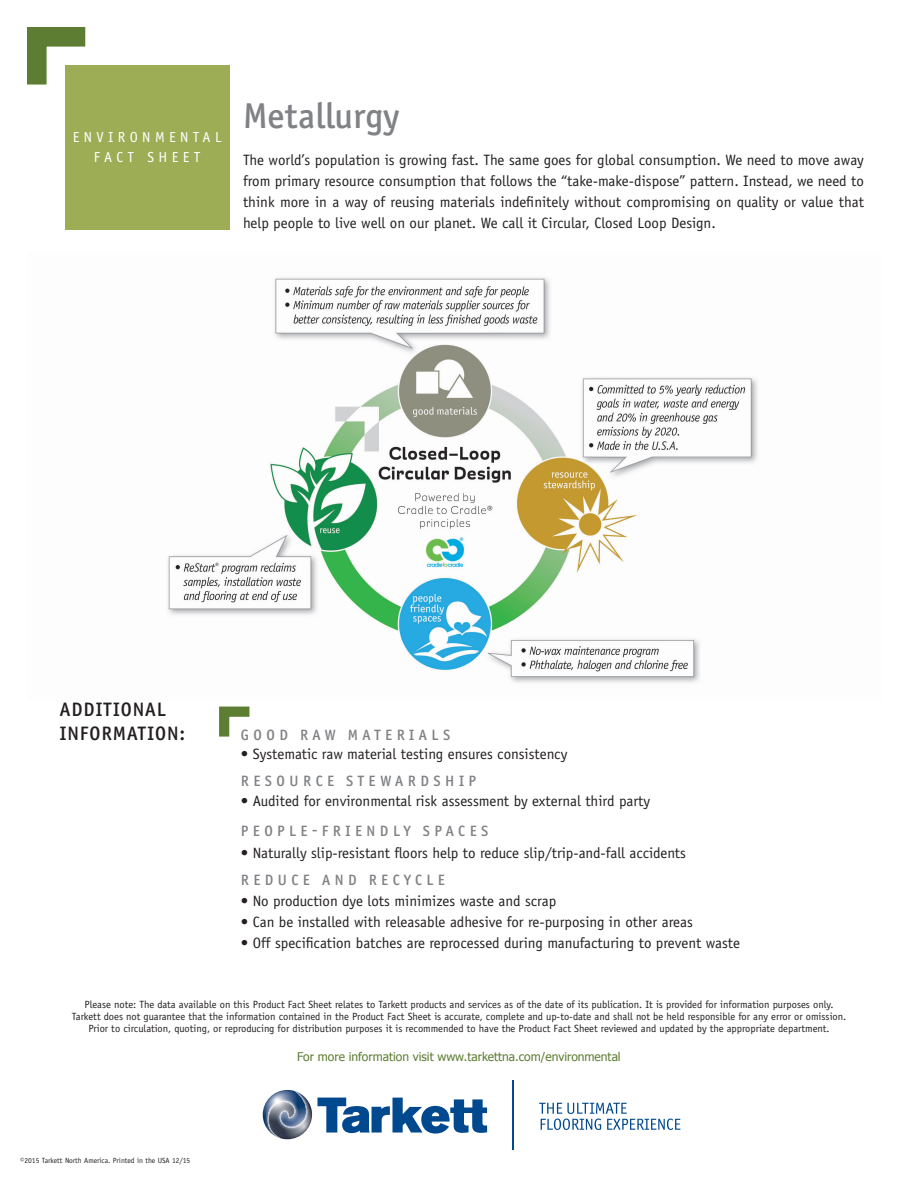
<style>
.page{position:relative;width:918px;height:1188px;background:#fff}
.page>*{position:absolute;margin:0;border:0;box-sizing:border-box;transform-origin:0 0}
.Subhead{font:500 36px "Officina Sans ITC Std";color:#808285}
.t1{font:500 19.5px/24px "Officina Sans ITC Std";letter-spacing:.05em;color:#231f20}
.Subhead-2{font:15px/21px "Officina Sans Std";color:#231f20;text-align:justify}
.Body_Copy{font:15px "Officina Sans Std";color:#231f20}
.Subhead-3{font:500 15px "Officina Sans ITC Std";letter-spacing:.3em;color:#808285}
.Body_Copy-2{font:500 15px "Officina Sans ITC Std";letter-spacing:.3em;color:#808285}
.t2{font:14.55px/20.4px "Officina Sans Std";letter-spacing:.3em;color:#fff;text-align:center}
.t3{font:12px "Tahoma";color:#5d7d33}
.t4{font:10.5px/12px "Officina Sans Std";color:#231f20;text-align:center}
.t5{font:7.5px "Officina Sans Std";color:#231f20}
</style>
<div class="page">
<img style="left:263px;top:1090px;width:24px;height:32px">
<img style="left:267px;top:1091px;width:40px;height:47px">
<svg style="left:317px;top:1098px;width:170px;height:36px"></svg>
<hr style="left:512px;top:1080px;width:2px;height:70px;background:#01498e">
<svg style="left:539px;top:1103px;width:141px;height:27px"></svg>
<svg style="left:27px;top:27px;width:59px;height:58px"></svg>
<div style="left:65px;top:65px;width:165px;height:165px;background:#9dad56"></div>
<svg style="left:219px;top:706px;width:31px;height:31px"></svg>
<img style="left:168px;top:277px;width:590px;height:406px">
<p class="t2" style="left:73px;top:127px;width:150px">ENVIRONMENTAL<br>FACT SHEET</p>
<p class="Subhead" style="left:243px;top:94px;width:157px">Metallurgy</p>
<p class="Subhead-2" style="left:243px;top:149px;width:623px">The world’s population is growing fast. The same goes for global consumption. We need to move away from primary resource consumption that follows the “take-make-dispose” pattern. Instead, we need to think more in a way of reusing materials indefinitely without compromising on quality or value that help people to live well on our planet. We call it Circular, Closed Loop Design.</p>
<h2 class="t1" style="left:60px;top:697px;width:127px">ADDITIONAL<br>INFORMATION:</h2>
<p class="Subhead-3" style="left:241px;top:726px;width:211px">GOOD RAW MATERIALS</p>
<p class="Body_Copy" style="left:241px;top:745px;width:328px">• Systematic raw material testing ensures consistency</p>
<p class="Body_Copy-2" style="left:241px;top:772px;width:237px">RESOURCE STEWARDSHIP</p>
<p class="Body_Copy" style="left:241px;top:792px;width:411px">• Audited for environmental risk assessment by external third party</p>
<p class="Subhead-3" style="left:241px;top:822px;width:249px">PEOPLE-FRIENDLY SPACES</p>
<p class="Subhead-2" style="left:241px;top:842px;width:447px">• Naturally slip-resistant floors help to reduce slip/trip-and-fall accidents</p>
<p class="Subhead-3" style="left:241px;top:871px;width:205px">REDUCE AND RECYCLE</p>
<p class="Subhead-2" style="left:241px;top:890px;width:317px">• No production dye lots minimizes waste and scrap</p>
<p class="Subhead-2" style="left:241px;top:911px;width:454px">• Can be installed with releasable adhesive for re-purposing in other areas</p>
<p class="Subhead-2" style="left:241px;top:933px;width:501px">• Off specification batches are reprocessed during manufacturing to prevent waste</p>
<p class="t4" style="left:72px;top:998px;width:776px">Please note: The data available on this Product Fact Sheet relates to Tarkett products and services as of the date of its publication. It is provided for information purposes only.<br>Tarkett does not guarantee that the information contained in the Product Fact Sheet is accurate, complete and up-to-date and shall not be held responsible for any error or omission.<br>Prior to circulation, quoting, or reproducing for distribution purposes it is recommended to have the Product Fact Sheet reviewed and updated by the appropriate department.</p>
<p class="t5" style="left:20px;top:1156px;width:172px">©2015 Tarkett North America. Printed in the USA 12/15</p>
<p class="t3" style="left:297px;top:1048px;width:325px">For more information visit www.tarkettna.com/environmental</p>
</div>
